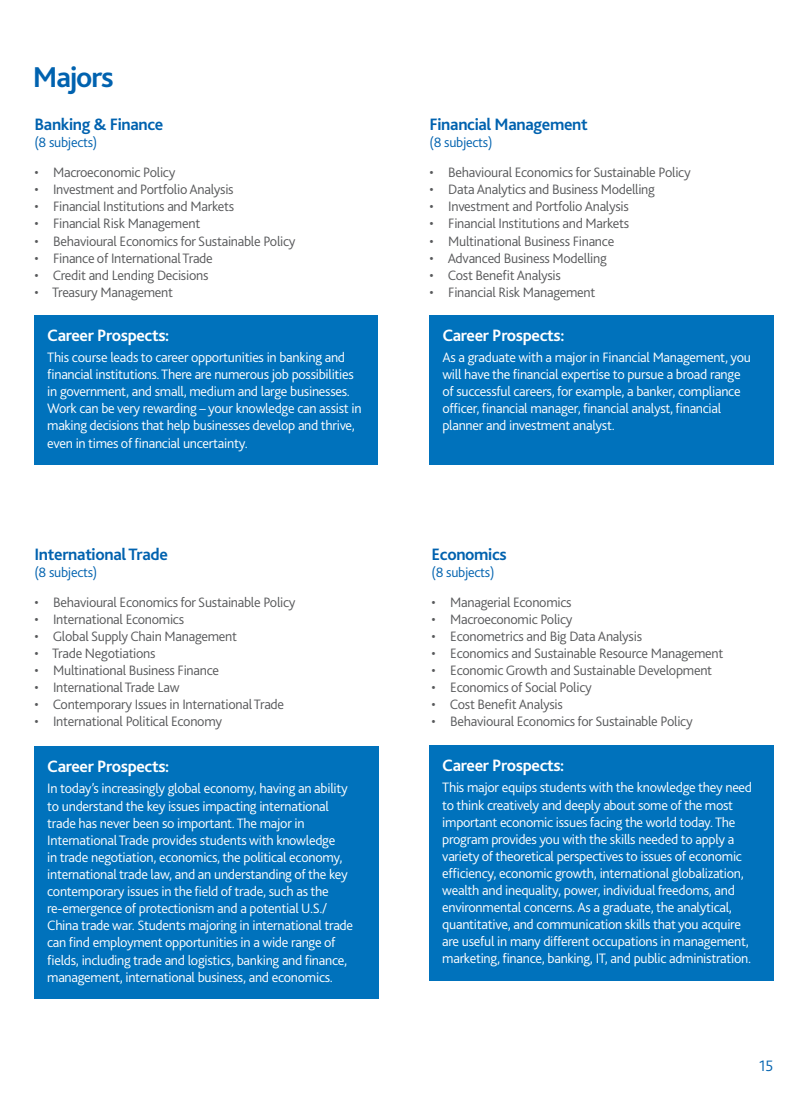
<style>
.page{position:relative;width:808px;height:1106px;background:#fff}
.page>*{position:absolute;margin:0;border:0;box-sizing:border-box;transform-origin:0 0}
.t1{font:700 30px "Bliss 2";letter-spacing:-.04em;color:#0062af}
.t2{font:700 17.25px "Bliss 2";letter-spacing:-.02em;color:#fff}
.t3{font:700 17.25px "Bliss 2";letter-spacing:-.02em;color:#0062af}
.t4{font:300 15.75px "Bliss 2";color:#0062af}
.t5{font:300 14.25px/17.1px "Bliss 2";letter-spacing:-.02em;color:#fff}
.t6{font:300 14.25px "Bliss 2";letter-spacing:-.02em;color:#58595b}
.t7{font:300 14.25px "Bliss 2";letter-spacing:-.02em;color:#0062af}
</style>
<div class="page">
<div style="left:34px;top:746px;width:345px;height:252px;background:#0072bc"></div>
<div style="left:430px;top:315px;width:344px;height:149px;background:#0072bc"></div>
<div style="left:429px;top:745px;width:345px;height:235px;background:#0072bc"></div>
<div style="left:34px;top:315px;width:344px;height:149px;background:#0072bc"></div>
<h1 class="t1" style="left:33px;top:58px;width:82px">Majors</h1>
<p class="t3" style="left:34px;top:114px;width:130px">Banking &amp; Finance</p>
<p class="t7" style="left:34px;top:134px;width:64px">(8 subjects)</p>
<p class="t6" style="left:34px;top:163px;width:142px">• Macroeconomic Policy</p>
<p class="t6" style="left:34px;top:181px;width:201px">• Investment and Portfolio Analysis</p>
<p class="t6" style="left:34px;top:198px;width:201px">• Financial Institutions and Markets</p>
<p class="t6" style="left:34px;top:215px;width:167px">• Financial Risk Management</p>
<p class="t6" style="left:34px;top:232px;width:263px">• Behavioural Economics for Sustainable Policy</p>
<p class="t6" style="left:34px;top:249px;width:180px">• Finance of International Trade</p>
<p class="t6" style="left:34px;top:266px;width:175px">• Credit and Lending Decisions</p>
<p class="t6" style="left:34px;top:283px;width:140px">• Treasury Management</p>
<p class="t2" style="left:47px;top:324px;width:124px">Career Prospects:</p>
<p class="t5" style="left:47px;top:349px;width:316px">This course leads to career opportunities in banking and financial institutions. There are numerous job possibilities in government, and small, medium and large businesses.<br>Work can be very rewarding – your knowledge can assist in making decisions that help businesses develop and thrive, even in times of financial uncertainty.</p>
<p class="t3" style="left:34px;top:543px;width:135px">International Trade</p>
<p class="t7" style="left:34px;top:563px;width:64px">(8 subjects)</p>
<p class="t6" style="left:34px;top:593px;width:263px">• Behavioural Economics for Sustainable Policy</p>
<p class="t6" style="left:34px;top:610px;width:151px">• International Economics</p>
<p class="t6" style="left:34px;top:627px;width:204px">• Global Supply Chain Management</p>
<p class="t6" style="left:34px;top:644px;width:123px">• Trade Negotiations</p>
<p class="t6" style="left:34px;top:661px;width:186px">• Multinational Business Finance</p>
<p class="t6" style="left:34px;top:678px;width:147px">• International Trade Law</p>
<p class="t6" style="left:34px;top:695px;width:251px">• Contemporary Issues in International Trade</p>
<p class="t6" style="left:34px;top:713px;width:189px">• International Political Economy</p>
<p class="t2" style="left:47px;top:755px;width:124px">Career Prospects:</p>
<p class="t5" style="left:47px;top:780px;width:307px">In today’s increasingly global economy, having an ability to understand the key issues impacting international trade has never been so important. The major in International Trade provides students with knowledge<br>in trade negotiation, economics, the political economy, international trade law, and an understanding of the key contemporary issues in the field of trade, such as the re-emergence of protectionism and a potential U.S./ China trade war. Students majoring in international trade can find employment opportunities in a wide range of fields, including trade and logistics, banking and finance, management, international business, and economics.</p>
<p class="t3" style="left:430px;top:114px;width:160px">Financial Management</p>
<p class="t7" style="left:430px;top:134px;width:64px">(8 subjects)</p>
<p class="t6" style="left:430px;top:163px;width:263px">• Behavioural Economics for Sustainable Policy</p>
<p class="t6" style="left:430px;top:181px;width:227px">• Data Analytics and Business Modelling</p>
<p class="t6" style="left:430px;top:198px;width:201px">• Investment and Portfolio Analysis</p>
<p class="t6" style="left:430px;top:215px;width:201px">• Financial Institutions and Markets</p>
<p class="t6" style="left:430px;top:232px;width:186px">• Multinational Business Finance</p>
<p class="t6" style="left:430px;top:249px;width:179px">• Advanced Business Modelling</p>
<p class="t6" style="left:430px;top:266px;width:133px">• Cost Benefit Analysis</p>
<p class="t6" style="left:430px;top:283px;width:167px">• Financial Risk Management</p>
<p class="t2" style="left:442px;top:324px;width:124px">Career Prospects:</p>
<p class="t5" style="left:442px;top:349px;width:310px">As a graduate with a major in Financial Management, you will have the financial expertise to pursue a broad range of successful careers, for example, a banker, compliance officer, financial manager, financial analyst, financial planner and investment analyst.</p>
<p class="t3" style="left:432px;top:543px;width:77px">Economics</p>
<p class="t7" style="left:432px;top:563px;width:64px">(8 subjects)</p>
<p class="t6" style="left:432px;top:593px;width:141px">• Managerial Economics</p>
<p class="t6" style="left:432px;top:610px;width:142px">• Macroeconomic Policy</p>
<p class="t6" style="left:432px;top:627px;width:212px">• Econometrics and Big Data Analysis</p>
<p class="t6" style="left:432px;top:644px;width:293px">• Economics and Sustainable Resource Management</p>
<p class="t6" style="left:432px;top:661px;width:282px">• Economic Growth and Sustainable Development</p>
<p class="t6" style="left:432px;top:678px;width:162px">• Economics of Social Policy</p>
<p class="t6" style="left:432px;top:695px;width:133px">• Cost Benefit Analysis</p>
<p class="t6" style="left:432px;top:713px;width:263px">• Behavioural Economics for Sustainable Policy</p>
<p class="t2" style="left:442px;top:754px;width:124px">Career Prospects:</p>
<p class="t5" style="left:442px;top:779px;width:311px">This major equips students with the knowledge they need to think creatively and deeply about some of the most important economic issues facing the world today. The program provides you with the skills needed to apply a variety of theoretical perspectives to issues of economic efficiency, economic growth, international globalization, wealth and inequality, power, individual freedoms, and environmental concerns. As a graduate, the analytical, quantitative, and communication skills that you acquire are useful in many different occupations in management, marketing, finance, banking, IT, and public administration.</p>
<p class="t4" style="left:759px;top:1056px;width:16px">15</p>
</div>
